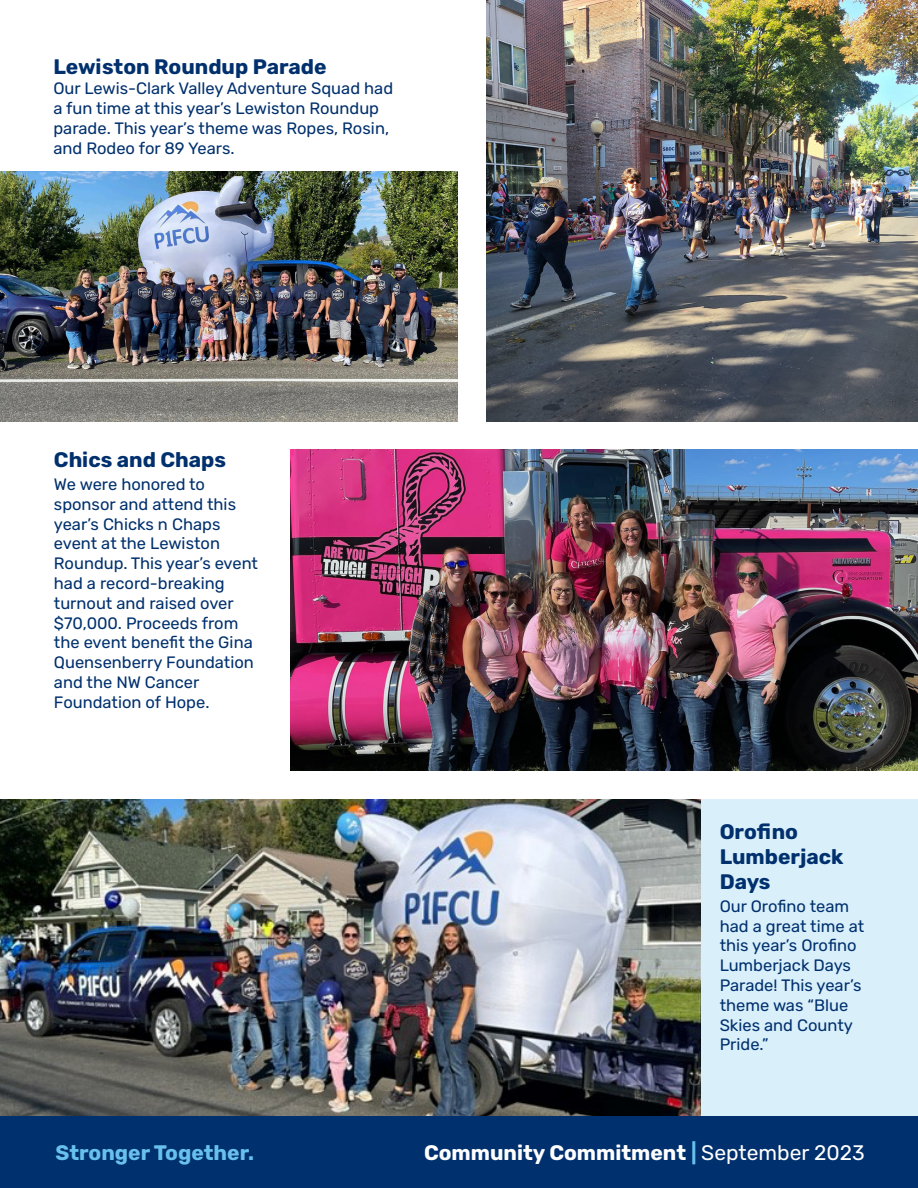
<style>
.page{position:relative;width:918px;height:1188px;background:#fff}
.page>*{position:absolute;margin:0;border:0;box-sizing:border-box;transform-origin:0 0}
.t1{font:700 21px/25.2px "Rubik";color:#00306d}
.t2{font:700 21px "Rubik";color:#fff}
.t3{font:700 21px "Rubik";color:#68c0ec}
.t4{font:16.5px/19.8px "Rubik";color:#00306d}
.s1{color:#68c0ec}
.s2{font-weight:400}
</style>
<div class="page">
<div style="left:0;top:1116px;width:918px;height:72px;background:#00306d"></div>
<img style="left:486px;top:0;width:432px;height:421px">
<img style="left:291px;top:450px;width:627px;height:321px">
<div style="left:0;top:800px;width:918px;height:316px;background:#d9effa"></div>
<img style="left:0;top:800px;width:701px;height:316px">
<img style="left:1px;top:172px;width:456px;height:249px">
<p class="t1" style="left:53px;top:54px;width:275px">Lewiston Roundup Parade</p>
<p class="t4" style="left:53px;top:79px;width:341px">Our Lewis-Clark Valley Adventure Squad had a fun time at this year’s Lewiston Roundup parade. This year’s theme was Ropes, Rosin, and Rodeo for 89 Years.</p>
<p class="t1" style="left:54px;top:448px;width:174px">Chics and Chaps</p>
<p class="t4" style="left:54px;top:475px;width:206px">We were honored to sponsor and attend this year’s Chicks n Chaps event at the Lewiston<br>Roundup. This year’s event had a record-breaking turnout and raised over $70,000. Proceeds from the event benefit the Gina<br>Quensenberry Foundation and the NW Cancer<br>Foundation of Hope.</p>
<p class="t1" style="left:720px;top:820px;width:125px">Orofino<br>Lumberjack<br>Days</p>
<p class="t4" style="left:720px;top:897px;width:146px">Our Orofino team had a great time at this year’s Orofino<br>Lumberjack Days<br>Parade! This year’s theme was “Blue<br>Skies and County<br>Pride.”</p>
<p class="t3" style="left:55px;top:1141px;width:200px">Stronger Together.</p>
<p class="t2" style="left:424px;top:1141px;width:442px">Community Commitment <span class="s1">|</span> <span class="s2">September 2023</span></p>
</div>
